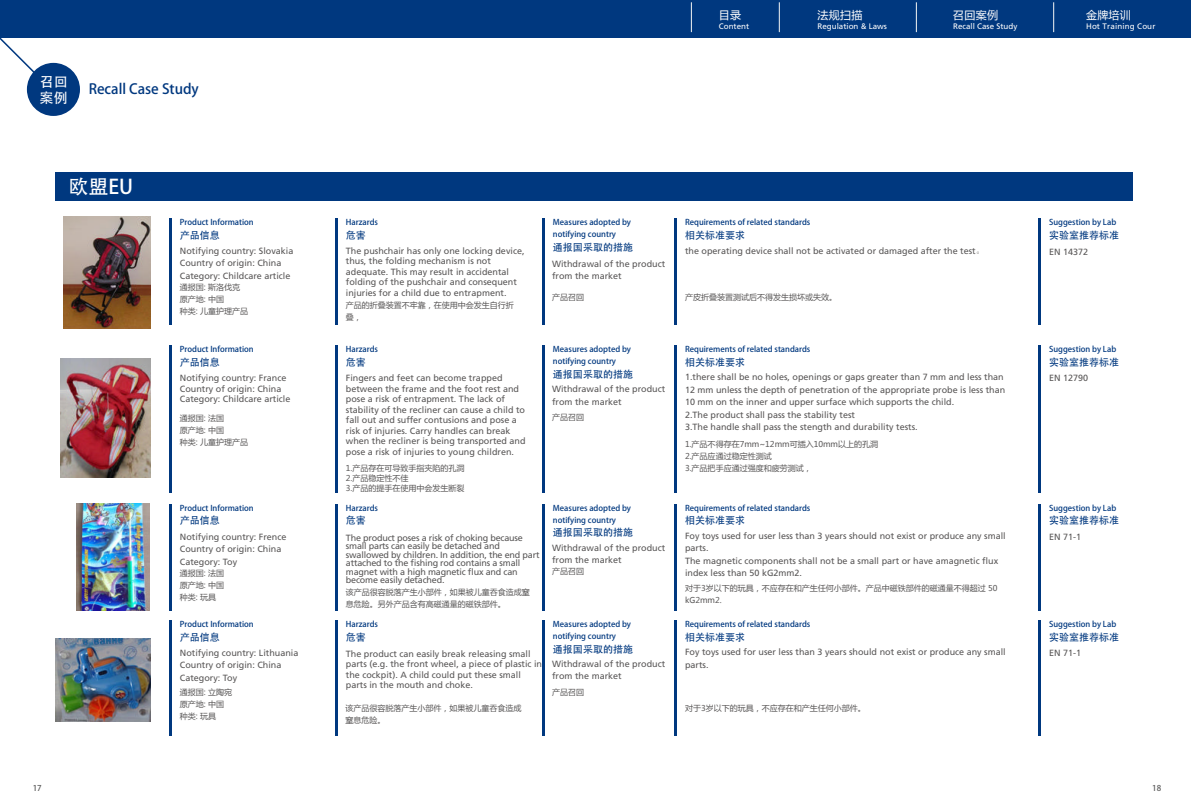
<style>
.page{position:relative;width:1191px;height:808px;background:#fff}
.page>*{position:absolute;margin:0;border:0;box-sizing:border-box;transform-origin:0 0}
.t1{font:20px "FZLTZCHK GBK1 0 G Bpc EUC H";color:#fff}
.t2{font:14px "FZLTZCHK GBK1 0 G Bpc EUC H";color:#00387f}
.t3{font:14px/16px "FZLTZCHK GBK1 0 G Bpc EUC H";color:#fff}
.t4{font:11px "Microsoft Ya Hei";letter-spacing:.02em;color:#fff}
.t5{font:10px "FZLTZCHK GBK1 0 G Bpc EUC H";color:#00387f}
.t6{font:9px/12.5px "Frutiger LT Std";color:#595757}
.t7{font:9px/8.5px "Frutiger LT Std";letter-spacing:-.02em;color:#595757}
.t8{font:8px/12px "FZLTZCHK GBK1 0 G Bpc EUC H";color:#00387f}
.t9{font:8px/12px "Microsoft Ya Hei";color:#595757}
.t10{font:8px "Frutiger LT Std";color:#fff}
.t11{font:8px "Frutiger LT Std";letter-spacing:.02em;color:#fff}
.t12{font:8px "FZLTZHK GBK1 0 G Bpc EUC H";color:#5b5b5b}
.s1{font-family:"Adobe Song Std";font-weight:300}
</style>
<div class="page">
<hr style="left:169px;top:218px;width:2px;height:106px;background:#00387f">
<hr style="left:335px;top:218px;width:2px;height:106px;background:#00387f">
<hr style="left:542px;top:218px;width:2px;height:106px;background:#00387f">
<hr style="left:674px;top:218px;width:2px;height:106px;background:#00387f">
<hr style="left:1038px;top:218px;width:2px;height:106px;background:#00387f">
<hr style="left:169px;top:345px;width:2px;height:147px;background:#00387f">
<hr style="left:335px;top:345px;width:2px;height:147px;background:#00387f">
<hr style="left:542px;top:345px;width:2px;height:147px;background:#00387f">
<hr style="left:674px;top:345px;width:2px;height:147px;background:#00387f">
<hr style="left:1038px;top:345px;width:2px;height:147px;background:#00387f">
<hr style="left:169px;top:504px;width:2px;height:106px;background:#00387f">
<hr style="left:335px;top:504px;width:2px;height:106px;background:#00387f">
<hr style="left:542px;top:504px;width:2px;height:106px;background:#00387f">
<hr style="left:674px;top:504px;width:2px;height:106px;background:#00387f">
<hr style="left:1038px;top:504px;width:2px;height:106px;background:#00387f">
<hr style="left:169px;top:620px;width:2px;height:116px;background:#00387f">
<hr style="left:335px;top:620px;width:2px;height:116px;background:#00387f">
<hr style="left:542px;top:620px;width:2px;height:116px;background:#00387f">
<hr style="left:674px;top:620px;width:2px;height:116px;background:#00387f">
<hr style="left:1038px;top:620px;width:2px;height:116px;background:#00387f">
<div style="left:56px;top:173px;width:1077px;height:28px;background:#00387f"></div>
<div style="left:0;top:0;width:1191px;height:37px;background:#00387f"></div>
<svg style="left:0;top:37px;width:61px;height:62px"></svg>
<div style="left:27px;top:63px;width:53px;height:53px;background:#00387f;border-radius:50%"></div>
<img style="left:63px;top:217px;width:87px;height:112px">
<img style="left:61px;top:359px;width:89px;height:119px">
<img style="left:76px;top:503px;width:74px;height:107px">
<img style="left:56px;top:638px;width:94px;height:84px">
<hr style="left:691px;top:2px;width:1px;height:30px;background:#f4f5f5">
<hr style="left:779px;top:2px;width:1px;height:30px;background:#f4f5f5">
<hr style="left:916px;top:2px;width:1px;height:30px;background:#f4f5f5">
<hr style="left:1053px;top:2px;width:1px;height:30px;background:#f4f5f5">
<p class="t3" style="left:40px;top:74px;width:30px">召回案例</p>
<p class="t2" style="left:89px;top:80px;width:112px">Recall Case Study</p>
<p class="t4" style="left:719px;top:7px;width:24px">目录</p>
<p class="t10" style="left:719px;top:22px;width:32px">Content</p>
<p class="t4" style="left:817px;top:7px;width:46px">法规扫描</p>
<p class="t10" style="left:817px;top:22px;width:71px">Regulation &amp; Laws</p>
<p class="t4" style="left:953px;top:7px;width:46px">召回案例</p>
<p class="t10" style="left:953px;top:22px;width:66px">Recall Case Study</p>
<p class="t1" style="left:68px;top:174px;width:66px">欧盟EU</p>
<p class="t8" style="left:180px;top:216px;width:75px">Product Information</p>
<p class="t5" style="left:180px;top:229px;width:41px">产品信息</p>
<p class="t8" style="left:346px;top:216px;width:34px">Harzards</p>
<p class="t5" style="left:346px;top:229px;width:21px">危害</p>
<p class="t8" style="left:553px;top:216px;width:80px">Measures adopted by notifying country</p>
<p class="t5" style="left:553px;top:241px;width:81px">通报国采取的措施</p>
<p class="t6" style="left:180px;top:244px;width:115px">Notifying country: Slovakia<br>Country of origin: China<br>Category: Childcare article</p>
<p class="t6" style="left:346px;top:245px;width:180px;line-height:10.5px">The pushchair has only one locking device, thus, the folding mechanism is not adequate. This may result in accidental folding of the pushchair and consequent injuries for a child due to entrapment.</p>
<p class="t6" style="left:552px;top:257px;width:115px">Withdrawal of the product from the market</p>
<p class="t9" style="left:180px;top:281px;width:70px">通报国: 斯洛伐克原产地: 中国<br>种类: 儿童护理产品</p>
<p class="t9" style="left:552px;top:291px;width:33px">产品召回</p>
<p class="t9" style="left:346px;top:299px;width:169px">产品的折叠装置不牢靠，在使用中会发生自行折叠，</p>
<p class="t8" style="left:685px;top:216px;width:127px">Requirements of related standards</p>
<p class="t5" style="left:685px;top:229px;width:61px">相关标准要求</p>
<p class="t6" style="left:685px;top:245px;width:301px">the operating device shall not be activated or damaged after the test<span class="s1">。</span></p>
<p class="t9" style="left:685px;top:291px;width:153px">产皮折叠装置测试后不得发生损坏或失效。</p>
<p class="t8" style="left:180px;top:343px;width:75px">Product Information</p>
<p class="t5" style="left:180px;top:356px;width:41px">产品信息</p>
<p class="t6" style="left:180px;top:373px;width:112px;line-height:10.5px">Notifying country: France<br>Country of origin: China<br>Category: Childcare article</p>
<p class="t9" style="left:180px;top:411px;width:70px">通报国: 法国<br>原产地: 中国<br>种类: 儿童护理产品</p>
<p class="t8" style="left:346px;top:343px;width:34px">Harzards</p>
<p class="t5" style="left:346px;top:356px;width:21px">危害</p>
<p class="t8" style="left:553px;top:343px;width:80px">Measures adopted by notifying country</p>
<p class="t5" style="left:553px;top:368px;width:81px">通报国采取的措施</p>
<p class="t6" style="left:346px;top:373px;width:181px;line-height:10.5px">Fingers and feet can become trapped between the frame and the foot rest and pose a risk of entrapment. The lack of stability of the recliner can cause a child to fall out and suffer contusions and pose a risk of injuries. Carry handles can break when the recliner is being transported and pose a risk of injuries to young children.</p>
<p class="t9" style="left:346px;top:462px;width:120px;line-height:10px">1.产品存在可导致手指夹陷的孔洞<br>2.产品稳定性不佳<br>3.产品的提手在使用中会发生断裂</p>
<p class="t6" style="left:552px;top:383px;width:115px">Withdrawal of the product from the market</p>
<p class="t9" style="left:552px;top:411px;width:33px">产品召回</p>
<p class="t8" style="left:685px;top:343px;width:127px">Requirements of related standards</p>
<p class="t5" style="left:685px;top:356px;width:61px">相关标准要求</p>
<p class="t6" style="left:685px;top:371px;width:322px">1.there shall be no holes, openings or gaps greater than 7 mm and less than 12 mm unless the depth of penetration of the appropriate probe is less than 10 mm on the inner and upper surface which supports the child.<br>2.The product shall pass the stability test<br>3.The handle shall pass the stength and durability tests.</p>
<p class="t9" style="left:685px;top:438px;width:194px">1.产品不得存在7mm~12mm可插入10mm以上的孔洞<br>2.产品应通过稳定性测试<br>3.产品把手应通过强度和疲劳测试，</p>
<p class="t8" style="left:180px;top:502px;width:75px">Product Information</p>
<p class="t5" style="left:180px;top:515px;width:41px">产品信息</p>
<p class="t6" style="left:180px;top:531px;width:108px">Notifying country: Frence<br>Country of origin: China<br>Category: Toy</p>
<p class="t9" style="left:180px;top:567px;width:46px;text-align:justify">通报国: 法国原产地: 中国种类: 玩具</p>
<p class="t8" style="left:346px;top:502px;width:34px">Harzards</p>
<p class="t5" style="left:346px;top:515px;width:21px">危害</p>
<p class="t8" style="left:553px;top:502px;width:80px">Measures adopted by notifying country</p>
<p class="t5" style="left:553px;top:527px;width:81px">通报国采取的措施</p>
<p class="t7" style="left:346px;top:533px;width:195px">The product poses a risk of choking because small parts can easily be detached and swallowed by children. In addition, the end part attached to the fishing rod contains a small magnet with a high magnetic flux and can become easily detached.</p>
<p class="t9" style="left:346px;top:586px;width:185px">该产品很容脱落产生小部件，如果被儿童吞食造成窒息危险。另外产品含有高磁通量的磁铁部件。</p>
<p class="t6" style="left:552px;top:542px;width:115px">Withdrawal of the product from the market</p>
<p class="t9" style="left:552px;top:565px;width:33px">产品召回</p>
<p class="t8" style="left:685px;top:502px;width:127px">Requirements of related standards</p>
<p class="t5" style="left:685px;top:515px;width:61px">相关标准要求</p>
<p class="t6" style="left:685px;top:529px;width:322px">Foy toys used for user less than 3 years should not exist or produce any small parts.<br>The magnetic components shall not be a small part or have amagnetic flux index less than 50 kG2mm2.</p>
<p class="t9" style="left:685px;top:581px;width:314px">对于3岁以下的玩具，不应存在和产生任何小部件。产品中磁铁部件的磁通量不得超过 50 kG2mm2.</p>
<p class="t8" style="left:180px;top:618px;width:75px">Product Information</p>
<p class="t5" style="left:180px;top:631px;width:41px">产品信息</p>
<p class="t6" style="left:180px;top:646px;width:120px">Notifying country: Lithuania<br>Country of origin: China<br>Category: Toy</p>
<p class="t9" style="left:180px;top:686px;width:54px">通报国: 立陶宛原产地: 中国种类: 玩具</p>
<p class="t8" style="left:346px;top:618px;width:34px">Harzards</p>
<p class="t5" style="left:346px;top:631px;width:21px">危害</p>
<p class="t8" style="left:553px;top:618px;width:80px">Measures adopted by notifying country</p>
<p class="t5" style="left:553px;top:643px;width:81px">通报国采取的措施</p>
<p class="t6" style="left:346px;top:648px;width:198px;line-height:10.5px">The product can easily break releasing small parts (e.g. the front wheel, a piece of plastic in the cockpit). A child could put these small parts in the mouth and choke.</p>
<p class="t9" style="left:345px;top:702px;width:178px">该产品很容脱落产生小部件，如果被儿童吞食造成窒息危险。</p>
<p class="t6" style="left:552px;top:657px;width:115px">Withdrawal of the product from the market</p>
<p class="t9" style="left:552px;top:686px;width:33px">产品召回</p>
<p class="t8" style="left:685px;top:618px;width:127px">Requirements of related standards</p>
<p class="t5" style="left:685px;top:631px;width:61px">相关标准要求</p>
<p class="t6" style="left:685px;top:646px;width:322px">Foy toys used for user less than 3 years should not exist or produce any small parts.</p>
<p class="t9" style="left:685px;top:702px;width:182px">对于3岁以下的玩具，不应存在和产生任何小部件。</p>
<p class="t4" style="left:1086px;top:7px;width:46px">金牌培训</p>
<p class="t11" style="left:1086px;top:22px;width:71px">Hot Training Cour</p>
<p class="t8" style="left:1049px;top:216px;width:69px">Suggestion by Lab</p>
<p class="t5" style="left:1049px;top:229px;width:71px">实验室推荐标准</p>
<p class="t6" style="left:1049px;top:246px;width:41px">EN 14372</p>
<p class="t8" style="left:1049px;top:343px;width:69px">Suggestion by Lab</p>
<p class="t5" style="left:1049px;top:356px;width:71px">实验室推荐标准</p>
<p class="t6" style="left:1049px;top:372px;width:41px">EN 12790</p>
<p class="t8" style="left:1049px;top:502px;width:69px">Suggestion by Lab</p>
<p class="t5" style="left:1049px;top:515px;width:71px">实验室推荐标准</p>
<p class="t6" style="left:1049px;top:530px;width:34px">EN 71-1</p>
<p class="t8" style="left:1049px;top:618px;width:69px">Suggestion by Lab</p>
<p class="t5" style="left:1049px;top:631px;width:71px">实验室推荐标准</p>
<p class="t6" style="left:1049px;top:647px;width:34px">EN 71-1</p>
<p class="t12" style="left:33px;top:783px;width:10px">17</p>
<p class="t12" style="left:1152px;top:783px;width:10px">18</p>
</div>
